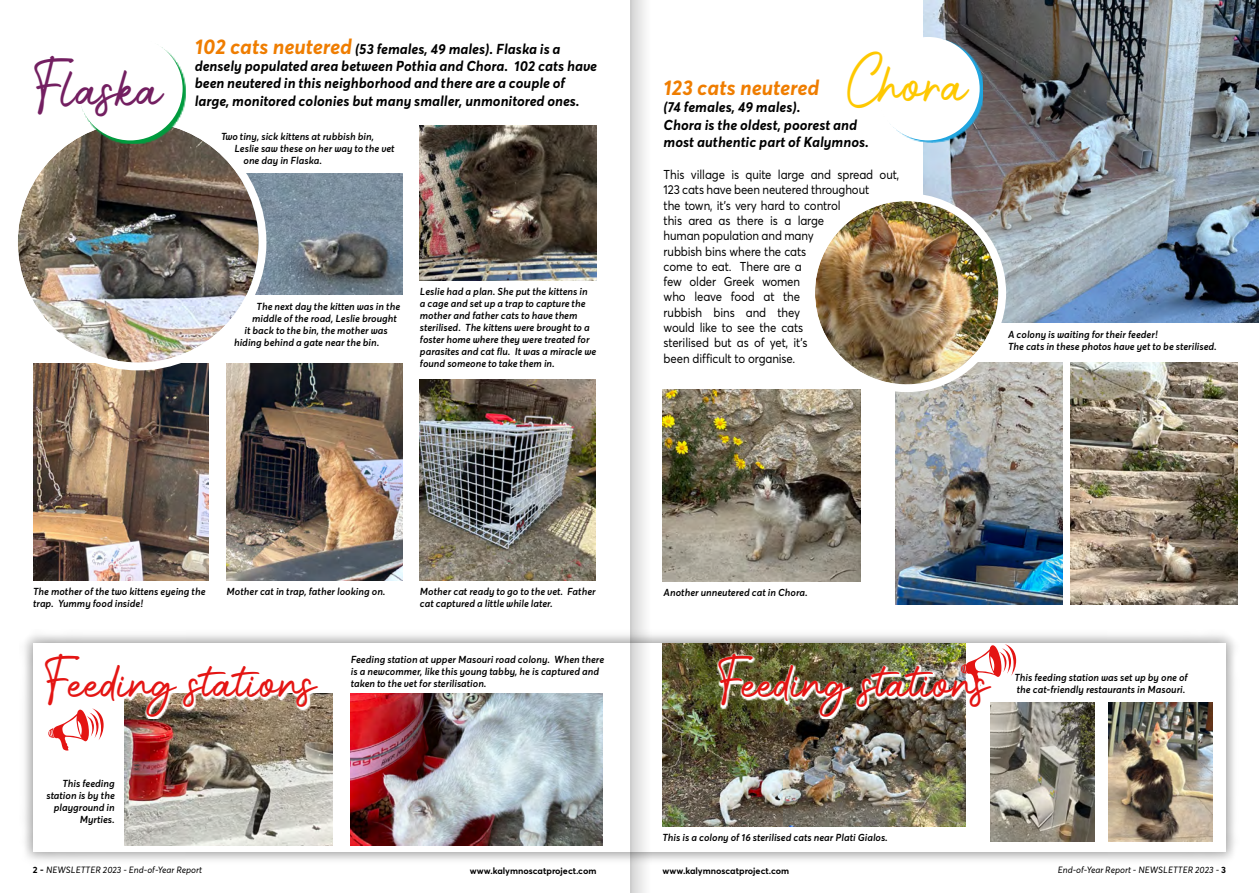
<style>
.page{position:relative;width:1259px;height:893px;background:#fff}
.page>*{position:absolute;margin:0;border:0;box-sizing:border-box;transform-origin:0 0}
.titre_articles{font:34.5px "Photoshoot";color:#731f61}
.titre_articles-2{font:34.5px "Photoshoot";color:#fec800}
.titre_articles-3{font:30.3px "Photoshoot";color:#e41513}
.Texte_intro_lieux{font:italic 700 21px "Averta";color:#ef7d00}
.Texte_intro_lieux-2{font:italic 700 14.25px/17.1px "Averta";color:#000}
.texte_courant{font:12.75px/15.3px "Averta";letter-spacing:-.01em;color:#000;scale:.9 1}
.légendes{font:italic 600 10.05px/12px "Averta";color:#000}
.t1{font:italic 9px "Averta";color:#000}
.t2{font:700 9px "Averta";color:#000}
.s1{font-size:21px;color:#ef7d00}
.s2{font-weight:700;font-style:normal}
</style>
<div class="page">
<div style="left:19px;top:629px;width:1220px;height:236px;background:#000;opacity:.4"></div>
<div style="left:33px;top:643px;width:1192px;height:208px;background:#fff"></div>
<img style="left:895px;top:362px;width:167px;height:243px">
<img style="left:924px;top:0;width:335px;height:323px">
<img style="left:1070px;top:362px;width:167px;height:243px">
<img style="left:662px;top:389px;width:198px;height:192px">
<img style="left:815px;top:201px;width:183px;height:183px;border-radius:92px">
<div style="left:807px;top:193px;width:199px;height:199px;border:8px solid #fff;border-radius:50%"></div>
<img style="left:237px;top:173px;width:166px;height:122px">
<img style="left:420px;top:126px;width:176px;height:155px">
<img style="left:33px;top:363px;width:176px;height:217px">
<img style="left:227px;top:364px;width:175px;height:216px">
<img style="left:420px;top:380px;width:175px;height:200px">
<img style="left:18px;top:122px;width:241px;height:241px;border-radius:120px">
<div style="left:10px;top:114px;width:256px;height:256px;border:8px solid #fff;border-radius:50%"></div>
<img style="left:351px;top:693px;width:252px;height:152px">
<img style="left:124px;top:693px;width:208px;height:152px">
<img style="left:662px;top:643px;width:303px;height:184px">
<img style="left:990px;top:703px;width:104px;height:138px">
<img style="left:1108px;top:703px;width:104px;height:138px">
<svg style="left:890px;top:38px;width:93px;height:104px"></svg>
<div style="left:876px;top:37px;width:103px;height:103px;background:#fff;border-radius:50%"></div>
<svg style="left:80px;top:47px;width:105px;height:97px"></svg>
<div style="left:78px;top:37px;width:105px;height:103px;background:#fff;border-radius:50%"></div>
<svg style="left:124px;top:693px;width:196px;height:26px"></svg>
<img style="left:716px;top:653px;width:277px;height:66px">
<svg style="left:630px;top:0;width:21px;height:893px"></svg>
<svg style="left:961px;top:643px;width:32px;height:43px"></svg>
<p class="titre_articles" style="left:34px;top:72px;width:130px">Flaska</p>
<p class="Texte_intro_lieux-2" style="left:195px;top:42px;width:404px"><span class="s1">102 cats neutered</span> (53 females, 49 males). Flaska is a densely populated area between Pothia and Chora. 102 cats have been neutered in this neighborhood and there are a couple of large, monitored colonies but many smaller, unmonitored ones.</p>
<p class="légendes" style="left:221px;top:131px;width:155px">Two tiny, sick kittens at rubbish bin,</p>
<p class="légendes" style="left:234px;top:143px;width:162px">Leslie saw these on her way to the vet</p>
<p class="légendes" style="left:243px;top:155px;width:80px">one day in Flaska.</p>
<p class="légendes" style="left:256px;top:301px;width:145px">The next day the kitten was in the</p>
<p class="légendes" style="left:252px;top:313px;width:146px">middle of the road, Leslie brought</p>
<p class="légendes" style="left:244px;top:325px;width:145px">it back to the bin, the mother was</p>
<p class="légendes" style="left:234px;top:337px;width:147px">hiding behind a gate near the bin.</p>
<p class="légendes" style="left:420px;top:286px;width:178px">Leslie had a plan. She put the kittens in<br>a cage and set up a trap to capture the mother and father cats to have them sterilised. The kittens were brought to a foster home where they were treated for parasites and cat flu. It was a miracle we found someone to take them in.</p>
<p class="titre_articles-2" style="left:847px;top:68px;width:122px">Chora</p>
<p class="Texte_intro_lieux" style="left:663px;top:75px;width:157px">123 cats neutered</p>
<p class="Texte_intro_lieux-2" style="left:663px;top:100px;width:207px">(74 females, 49 males).<br>Chora is the oldest, poorest and most authentic part of Kalymnos.</p>
<p class="texte_courant" style="left:663px;top:167px;width:263px">This village is quite large and spread out,<br>123 cats have been neutered throughout<br>the town, it’s very hard to control<br>this area as there is a large<br>human population and many<br>rubbish bins where the cats<br>come to eat. There are a<br>few older Greek women<br>who leave food at the<br>rubbish bins and they<br>would like to see the cats<br>sterilised but as of yet, it’s<br>been difficult to organise.</p>
<p class="légendes" style="left:1008px;top:329px;width:151px">A colony is waiting for their feeder!</p>
<p class="légendes" style="left:1008px;top:341px;width:210px">The cats in these photos have yet to be sterilised.</p>
<p class="légendes" style="left:33px;top:586px;width:174px">The mother of the two kittens eyeing the trap. Yummy food inside!</p>
<p class="légendes" style="left:226px;top:586px;width:161px">Mother cat in trap, father looking on.</p>
<p class="légendes" style="left:420px;top:586px;width:177px">Mother cat ready to go to the vet. Father cat captured a little while later.</p>
<p class="légendes" style="left:663px;top:587px;width:146px">Another unneutered cat in Chora.</p>
<p class="titre_articles-3" style="left:45px;top:668px;width:272px">Feeding stations</p>
<p class="légendes" style="left:351px;top:654px;width:255px">Feeding station at upper Masouri road colony. When there is a newcommer, like this young tabby, he is captured and taken to the vet for sterilisation.</p>
<p class="titre_articles-3" style="left:718px;top:668px;width:272px">Feeding stations</p>
<p class="légendes" style="left:1014px;top:672px;width:175px">This feeding station was set up by one of the cat-friendly restaurants in Masouri.</p>
<p class="légendes" style="left:46px;top:778px;width:70px;text-align:right">This feeding station is by the playground in<br>Myrties.</p>
<p class="légendes" style="left:662px;top:832px;width:227px">This is a colony of 16 sterilised cats near Plati Gialos.</p>
<p class="t1" style="left:33px;top:864px;width:171px"><span class="s2">2 -</span> NEWSLETTER 2023 - End-of-Year Report</p>
<p class="t2" style="left:470px;top:865px;width:128px">www.kalymnoscatproject.com</p>
<p class="t2" style="left:662px;top:865px;width:128px">www.kalymnoscatproject.com</p>
<p class="t1" style="left:1057px;top:864px;width:170px">End-of-Year Report - NEWSLETTER 2023 - <span class="s2">3</span></p>
</div>
